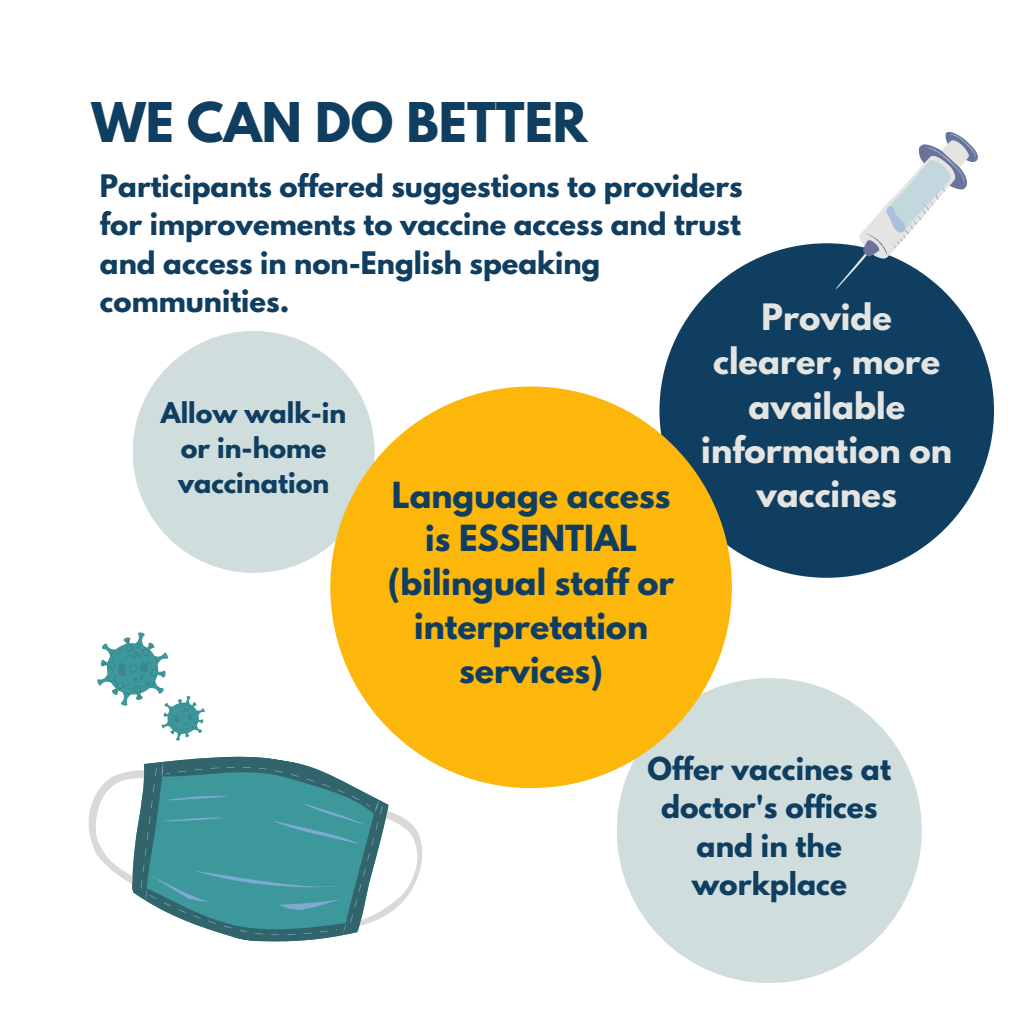
<style>
.page{position:relative;width:1013px;height:1013px;background:#fff}
.page>*{position:absolute;margin:0;border:0;box-sizing:border-box;transform-origin:0 0}
.t1{font:700 48.5px "League Spartan";color:#103e60}
.t2{font:700 32.25px/44.4px "League Spartan";color:#e4e4e3;text-align:center}
.t3{font:700 31.88px/43.8px "League Spartan";color:#103e60;text-align:center}
.t4{font:700 28px/38.5px "League Spartan";color:#103e60;text-align:center}
.t5{font:700 27.5px/38.5px "League Spartan";color:#103e60}
.t6{font:700 25.38px/34.9px "League Spartan";color:#103e60;text-align:center}
</style>
<div class="page">
<div style="left:659px;top:243px;width:335px;height:335px;background:#103e60;border-radius:50%"></div>
<div style="left:133px;top:331px;width:241px;height:242px;background:#d0dddd;border-radius:50%"></div>
<div style="left:617px;top:678px;width:304px;height:305px;background:#d0dddd;border-radius:50%"></div>
<div style="left:330px;top:386px;width:402px;height:402px;background:#fdb70b;border-radius:50%"></div>
<svg style="left:827px;top:132px;width:151px;height:157px"></svg>
<svg style="left:97px;top:632px;width:108px;height:105px"></svg>
<svg style="left:88px;top:761px;width:343px;height:149px"></svg>
<svg style="left:118px;top:737px;width:275px;height:179px"></svg>
<svg style="left:132px;top:750px;width:253px;height:192px;fill:#3d989b"></svg>
<h2 class="t1" style="left:92px;top:98px;width:497px">WE CAN DO BETTER</h2>
<p class="t5" style="left:100px;top:170px;width:644px">Participants offered suggestions to providers for improvements to vaccine access and trust and access in non-English speaking communities.</p>
<p class="t2" style="left:701px;top:299px;width:252px">Provide clearer, more available information on vaccines</p>
<p class="t6" style="left:161px;top:399px;width:187px">Allow walk-in or in-home vaccination</p>
<p class="t3" style="left:388px;top:477px;width:288px">Language access is ESSENTIAL (bilingual staff or interpretation services)</p>
<p class="t4" style="left:647px;top:753px;width:245px">Offer vaccines at doctor's offices and in the workplace</p>
</div>
